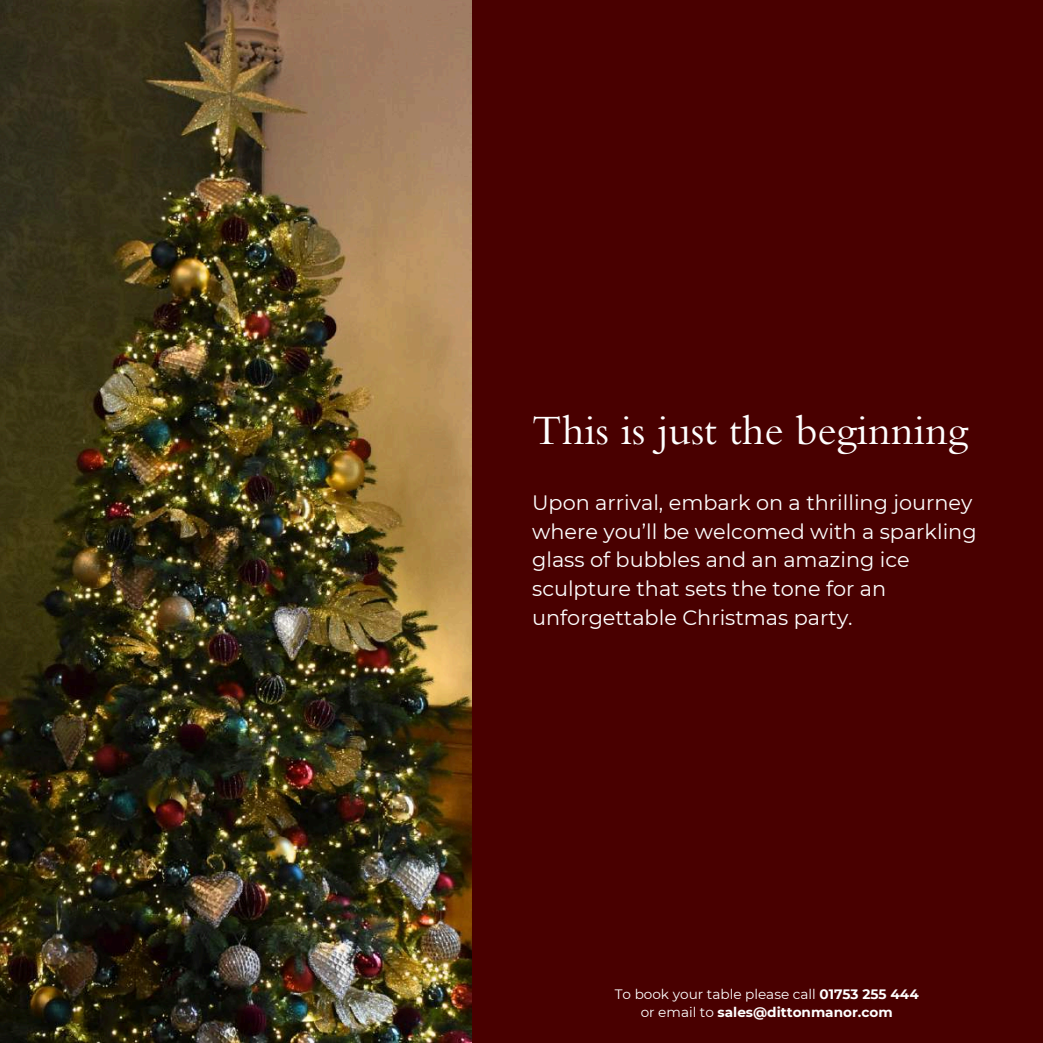
<style>
.page{position:relative;width:1043px;height:1043px;background:#fff}
.page>*{position:absolute;margin:0;border:0;box-sizing:border-box;transform-origin:0 0}
.t1{font:43.57px "Bembo Std";color:#fff}
.t2{font:20.82px/28.9px "Montserrat";color:#fff}
.t3{font:13.65px/18.2px "Montserrat";color:#fff;text-align:center}
.s1{font-weight:700}
</style>
<div class="page">
<div style="left:0;top:0;width:1042px;height:1042px;background:#490000"></div>
<img style="left:0;top:0;width:471px;height:1041px">
<h1 class="t1" style="left:532px;top:414px;width:437px">This is just the beginning</h1>
<p class="t2" style="left:532px;top:487px;width:446px">Upon arrival, embark on a thrilling journey where you’ll be welcomed with a sparkling glass of bubbles and an amazing ice sculpture that sets the tone for an unforgettable Christmas party.</p>
<p class="t3" style="left:614px;top:984px;width:305px">To book your table please call <span class="s1">01753 255 444 </span>or email to <span class="s1">sales@dittonmanor.com</span></p>
</div>
